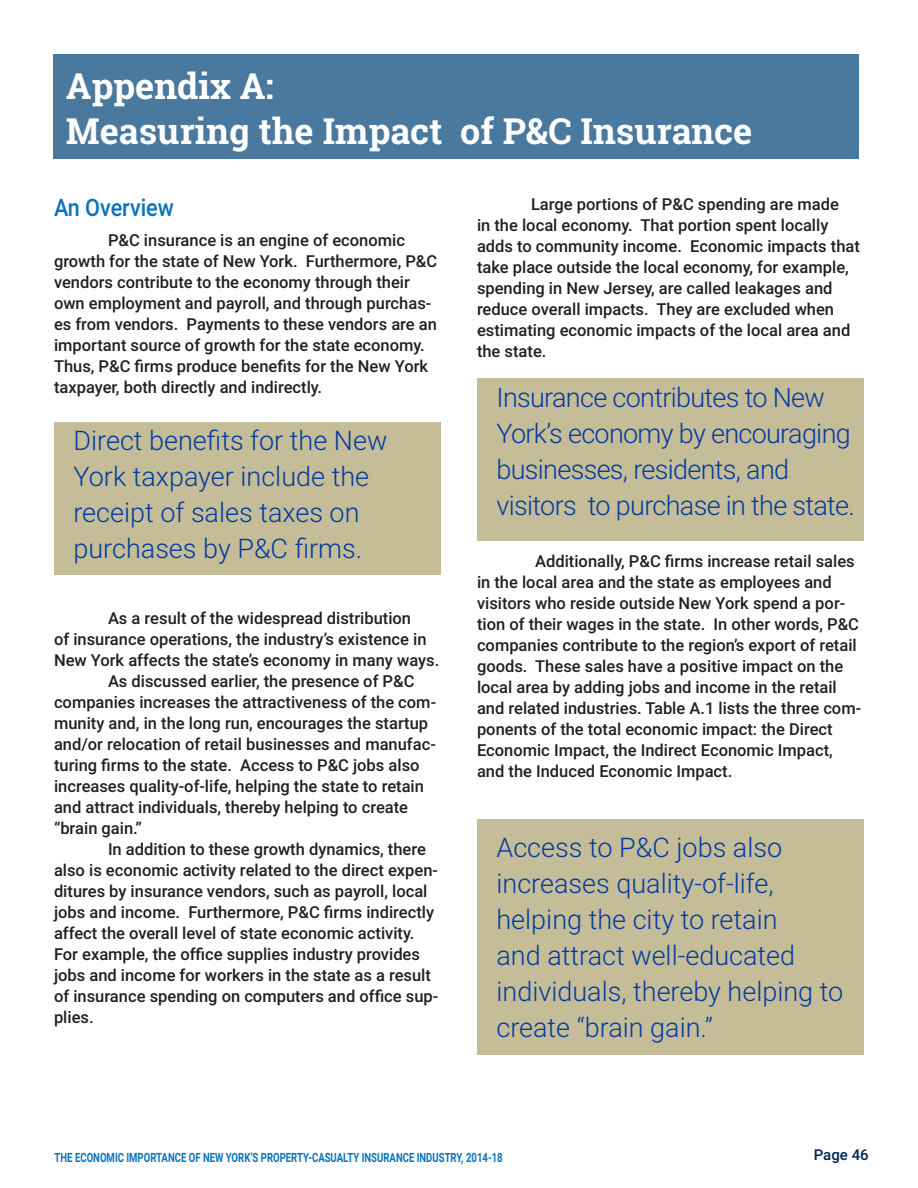
<style>
.page{position:relative;width:918px;height:1188px;background:#fff}
.page>*{position:absolute;margin:0;border:0;box-sizing:border-box;transform-origin:0 0}
.Tagline{font:700 36px "Roboto Slab";color:#fff}
.Body{font:300 27px/36px "Roboto";color:#043aa2}
.Body-2{font:300 27px/36px "Roboto";letter-spacing:-.025em;color:#043aa2}
.Body-3{font:500 24px "Roboto";color:#0773bc;scale:.9 1}
.Tagline-2{font:500 16.5px/21px "Roboto";color:#231f20}
.Index_Section_Head{font:500 15px "Roboto";color:#002551}
.Body-4{font:700 12.75px "Roboto";color:#0773bc;scale:.75 1}
</style>
<div class="page">
<div style="left:53px;top:55px;width:806px;height:104px;background:#49799f"></div>
<div style="left:54px;top:422px;width:387px;height:153px;background:#c4bd97"></div>
<div style="left:477px;top:378px;width:387px;height:163px;background:#c4bd97"></div>
<div style="left:477px;top:819px;width:387px;height:236px;background:#c4bd97"></div>
<p class="Tagline" style="left:66px;top:61px;width:209px">Appendix A:</p>
<p class="Tagline" style="left:66px;top:106px;width:688px">Measuring the Impact of P&amp;C Insurance</p>
<p class="Body-3" style="left:54px;top:191px;width:135px">An Overview</p>
<p class="Tagline-2" style="left:54px;top:229px;width:385px;text-indent:54px">P&amp;C insurance is an engine of economic growth for the state of New York. Furthermore, P&amp;C vendors contribute to the economy through their own employment and payroll, and through purchas&shy;es from vendors. Payments to these vendors are an important source of growth for the state economy.<br>Thus, P&amp;C firms produce benefits for the New York taxpayer, both directly and indirectly.</p>
<p class="Body" style="left:74px;top:421px;width:315px">Direct benefits for the New<br>York taxpayer include the receipt of sales taxes on purchases by P&amp;C firms.</p>
<p class="Tagline-2" style="left:54px;top:607px;width:387px;text-indent:54px">As a result of the widespread distribution<br>of insurance operations, the industry’s existence in<br>New York affects the state’s economy in many ways.</p>
<p class="Tagline-2" style="left:54px;top:670px;width:384px;text-indent:54px">As discussed earlier, the presence of P&amp;C companies increases the attractiveness of the com&shy;munity and, in the long run, encourages the startup and/or relocation of retail businesses and manufac&shy;turing firms to the state. Access to P&amp;C jobs also increases quality-of-life, helping the state to retain and attract individuals, thereby helping to create “brain gain.”</p>
<p class="Tagline-2" style="left:54px;top:838px;width:386px;text-indent:54px">In addition to these growth dynamics, there also is economic activity related to the direct expen&shy;ditures by insurance vendors, such as payroll, local jobs and income. Furthermore, P&amp;C firms indirectly affect the overall level of state economic activity.<br>For example, the office supplies industry provides jobs and income for workers in the state as a result of insurance spending on computers and office sup&shy;plies.</p>
<p class="Tagline-2" style="left:477px;top:193px;width:384px;text-indent:54px">Large portions of P&amp;C spending are made<br>in the local economy. That portion spent locally adds to community income. Economic impacts that take place outside the local economy, for example, spending in New Jersey, are called leakages and reduce overall impacts. They are excluded when estimating economic impacts of the local area and the state.</p>
<p class="Body-2" style="left:496px;top:378px;width:360px">Insurance contributes to New<br>York’s economy by encouraging businesses, residents, and visitors to purchase in the state.</p>
<p class="Tagline-2" style="left:477px;top:550px;width:386px;text-indent:58px">Additionally, P&amp;C firms increase retail sales in the local area and the state as employees and visitors who reside outside New York spend a por&shy;tion of their wages in the state. In other words, P&amp;C companies contribute to the region’s export of retail goods. These sales have a positive impact on the local area by adding jobs and income in the retail and related industries. Table A.1 lists the three com&shy;ponents of the total economic impact: the Direct Economic Impact, the Indirect Economic Impact, and the Induced Economic Impact.</p>
<p class="Body" style="left:496px;top:829px;width:348px">Access to P&amp;C jobs also increases quality-of-life, helping the city to retain<br>and attract well-educated individuals, thereby helping to create “brain gain.”</p>
<p class="Body-4" style="left:55px;top:1148px;width:599px">THE ECONOMIC IMPORTANCE OF NEW YORK’S PROPERTY-CASUALTY INSURANCE INDUSTRY, 2014-18</p>
<p class="Index_Section_Head" style="left:814px;top:1144px;width:56px">Page 46</p>
</div>
